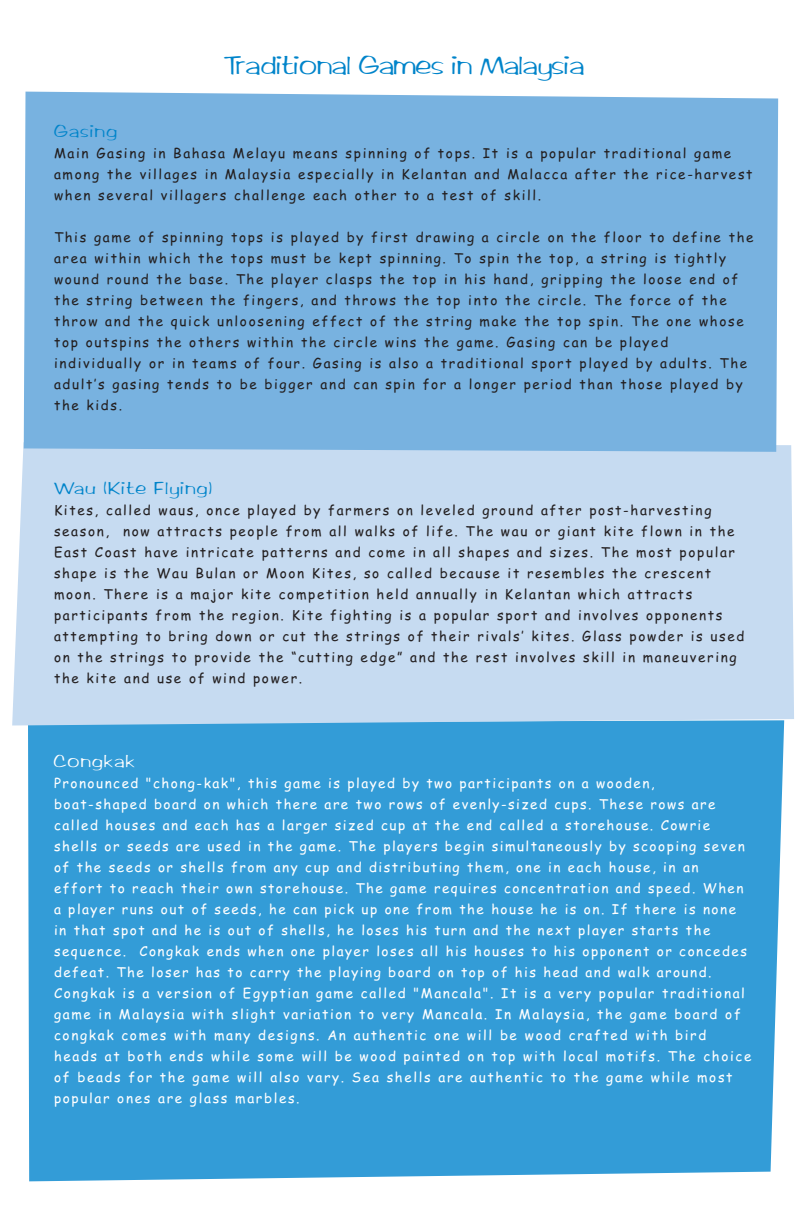
<style>
.page{position:relative;width:808px;height:1212px;background:#fff}
.page>*{position:absolute;margin:0;border:0;box-sizing:border-box;transform-origin:0 0}
.t1{font:27px "Candoo S Si";color:#0084ca}
.t2{font:18px "Candoo S Si";letter-spacing:.08em;color:#0084ca}
.t3{font:18px "Candoo S Si";letter-spacing:.08em;color:#fff}
.t4{font:13.5px/21px "Comic Sans MS";letter-spacing:.12em;color:#231f20}
.t5{font:13.5px/21px "Comic Sans MS";letter-spacing:.11em;color:#fff}
</style>
<div class="page">
<div style="left:28px;top:725px;width:756px;height:456px;background:#339cd7"></div>
<div style="left:12px;top:442px;width:782px;height:283px;background:#c6dbf1"></div>
<div style="left:24px;top:92px;width:754px;height:360px;background:#78b2e0"></div>
<h1 class="t1" style="left:224px;top:54px;width:362px">Traditional Games in Malaysia</h1>
<h2 class="t2" style="left:54px;top:124px;width:64px">Gasing</h2>
<p class="t4" style="left:54px;top:143px;width:700px">Main Gasing in Bahasa Melayu means spinning of tops. It is a popular traditional game among the villages in Malaysia especially in Kelantan and Malacca after the rice-harvest when several villagers challenge each other to a test of skill.</p>
<p class="t4" style="left:54px;top:227px;width:701px">This game of spinning tops is played by first drawing a circle on the floor to define the area within which the tops must be kept spinning. To spin the top, a string is tightly wound round the base. The player clasps the top in his hand, gripping the loose end of the string between the fingers, and throws the top into the circle. The force of the throw and the quick unloosening effect of the string make the top spin. The one whose top outspins the others within the circle wins the game. Gasing can be played individually or in teams of four. Gasing is also a traditional sport played by adults. The adult’s gasing tends to be bigger and can spin for a longer period than those played by the kids.</p>
<h2 class="t2" style="left:54px;top:481px;width:159px">Wau (Kite Flying)</h2>
<p class="t4" style="left:54px;top:500px;width:692px">Kites, called waus, once played by farmers on leveled ground after post-harvesting season, now attracts people from all walks of life. The wau or giant kite flown in the East Coast have intricate patterns and come in all shapes and sizes. The most popular shape is the Wau Bulan or Moon Kites, so called because it resembles the crescent moon. There is a major kite competition held annually in Kelantan which attracts participants from the region. Kite fighting is a popular sport and involves opponents attempting to bring down or cut the strings of their rivals’ kites. Glass powder is used on the strings to provide the “cutting edge” and the rest involves skill in maneuvering the kite and use of wind power.</p>
<h2 class="t3" style="left:54px;top:754px;width:82px">Congkak</h2>
<p class="t5" style="left:54px;top:773px;width:699px">Pronounced "chong-kak", this game is played by two participants on a wooden,<br>boat-shaped board on which there are two rows of evenly-sized cups. These rows are called houses and each has a larger sized cup at the end called a storehouse. Cowrie shells or seeds are used in the game. The players begin simultaneously by scooping seven of the seeds or shells from any cup and distributing them, one in each house, in an<br>effort to reach their own storehouse. The game requires concentration and speed. When a player runs out of seeds, he can pick up one from the house he is on. If there is none in that spot and he is out of shells, he loses his turn and the next player starts the sequence. Congkak ends when one player loses all his houses to his opponent or concedes defeat. The loser has to carry the playing board on top of his head and walk around.<br>Congkak is a version of Egyptian game called "Mancala". It is a very popular traditional game in Malaysia with slight variation to very Mancala. In Malaysia, the game board of congkak comes with many designs. An authentic one will be wood crafted with bird heads at both ends while some will be wood painted on top with local motifs. The choice of beads for the game will also vary. Sea shells are authentic to the game while most popular ones are glass marbles.</p>
</div>
